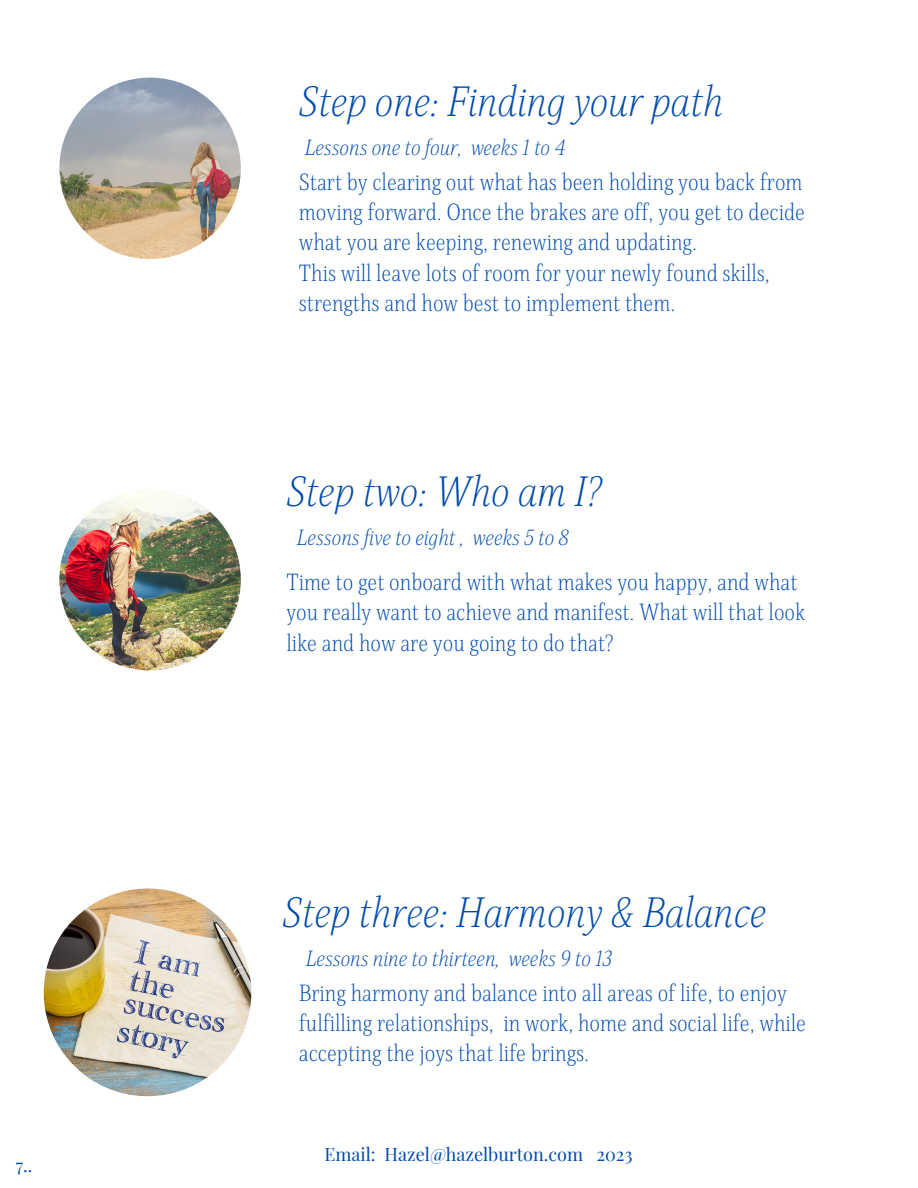
<style>
.page{position:relative;width:918px;height:1188px;background:#fff}
.page>*{position:absolute;margin:0;border:0;box-sizing:border-box;transform-origin:0 0}
.t1{font:italic 300 43.5px "Singel";color:#014bad}
.t2{font:300 24px/30.3px "Singel";color:#014bad}
.t3{font:italic 300 22.5px "Singel";color:#014bad}
.t4{font:18px "Playfair Display";color:#014bad}
</style>
<div class="page">
<img style="left:59px;top:78px;width:182px;height:181px;border-radius:50%">
<img style="left:59px;top:489px;width:182px;height:181px;border-radius:50%">
<img style="left:44px;top:889px;width:207px;height:207px;border-radius:50%">
<p class="t4" style="left:16px;top:1152px;width:18px">7..</p>
<h1 class="t1" style="left:299px;top:75px;width:426px">Step one: Finding your path</h1>
<p class="t3" style="left:305px;top:134px;width:262px">Lessons one to four, weeks 1 to 4</p>
<p class="t2" style="left:299px;top:167px;width:508px">Start by clearing out what has been holding you back from moving forward. Once the brakes are off, you get to decide what you are keeping, renewing and updating.<br>This will leave lots of room for your newly found skills, strengths and how best to implement them.</p>
<h1 class="t1" style="left:286px;top:465px;width:316px">Step two: Who am I?</h1>
<p class="t3" style="left:297px;top:524px;width:274px">Lessons five to eight , weeks 5 to 8</p>
<p class="t2" style="left:286px;top:567px;width:521px">Time to get onboard with what makes you happy, and what you really want to achieve and manifest. What will that look like and how are you going to do that?</p>
<h1 class="t1" style="left:282px;top:886px;width:486px">Step three: Harmony &amp; Balance</h1>
<p class="t3" style="left:306px;top:945px;width:308px">Lessons nine to thirteen, weeks 9 to 13</p>
<p class="t2" style="left:299px;top:978px;width:509px">Bring harmony and balance into all areas of life, to enjoy fulfilling relationships, in work, home and social life, while accepting the joys that life brings.</p>
<p class="t4" style="left:325px;top:1142px;width:310px">Email: Hazel@hazelburton.com 2023</p>
</div>
